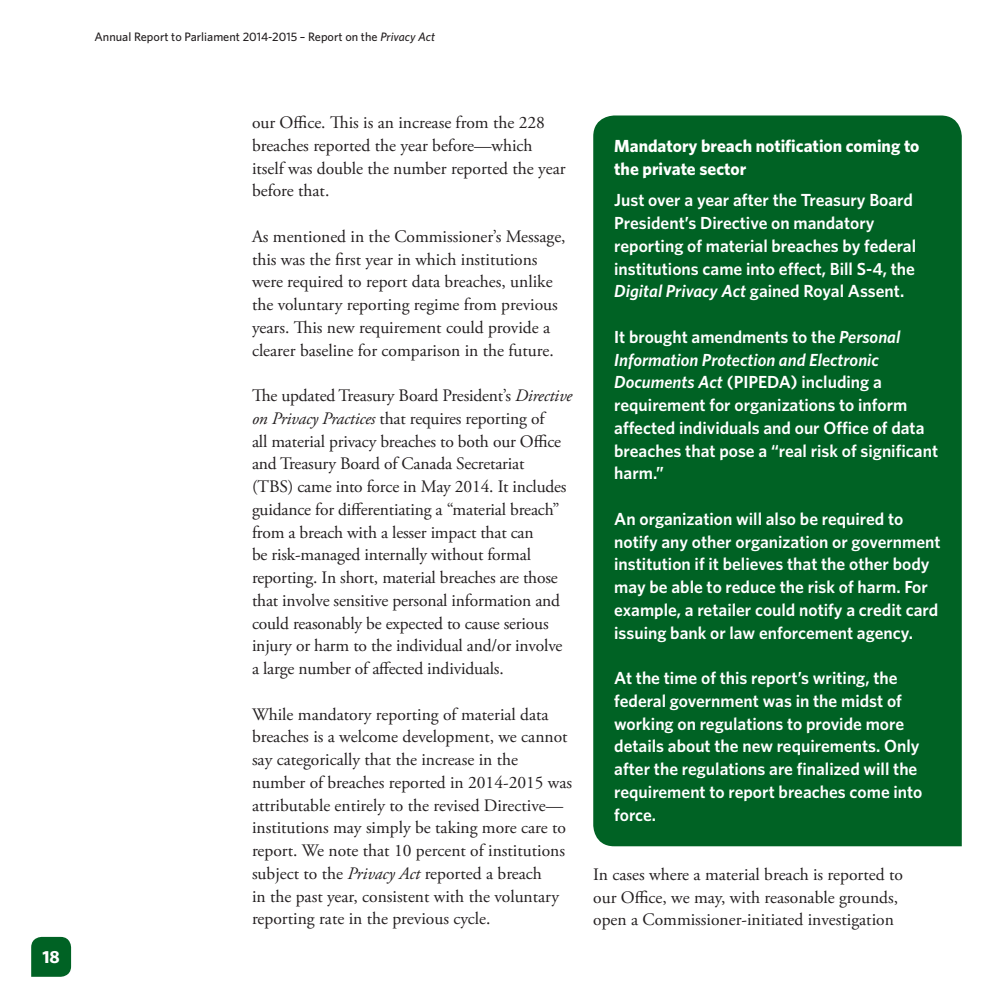
<style>
.page{position:relative;width:1008px;height:1008px;background:#fff}
.page>*{position:absolute;margin:0;border:0;box-sizing:border-box;transform-origin:0 0}
.t1{font:17.5px/22.8px "Adobe Garamond Pro";color:#231f20}
.t2{font:600 17.5px/22.8px "Whitney";color:#fff}
.Normal__Web{font:700 17.5px/22.8px "Whitney";color:#fff}
.t3{font:500 12.25px "Whitney";color:#231f20}
.s1{font-style:italic}
</style>
<div class="page">
<div style="left:593px;top:116px;width:369px;height:730px;background:#006224"></div>
<svg style="left:31px;top:937px;width:40px;height:40px;background:#0c692e"></svg>
<p class="Normal__Web" style="left:42px;top:945px;width:19px">18</p>
<p class="t3" style="left:94px;top:30px;width:342px">Annual Report to Parliament 2014-2015 – Report on the <span class="s1">Privacy Act</span></p>
<p class="t1" style="left:252px;top:112px;width:315px">our Office. This is an increase from the 228 breaches reported the year before—which itself was double the number reported the year before that.</p>
<p class="t1" style="left:252px;top:226px;width:315px">As mentioned in the Commissioner’s Message, this was the first year in which institutions were required to report data breaches, unlike the voluntary reporting regime from previous years. This new requirement could provide a clearer baseline for comparison in the future.</p>
<p class="t1" style="left:252px;top:385px;width:322px">The updated Treasury Board President’s <span class="s1">Directive on Privacy Practices</span> that requires reporting of<br>all material privacy breaches to both our Office and Treasury Board of Canada Secretariat<br>(TBS) came into force in May 2014. It includes guidance for differentiating a “material breach” from a breach with a lesser impact that can<br>be risk-managed internally without formal reporting. In short, material breaches are those that involve sensitive personal information and could reasonably be expected to cause serious injury or harm to the individual and/or involve a large number of affected individuals.</p>
<p class="t1" style="left:252px;top:703px;width:322px">While mandatory reporting of material data breaches is a welcome development, we cannot say categorically that the increase in the number of breaches reported in 2014-2015 was attributable entirely to the revised Directive— institutions may simply be taking more care to report. We note that 10 percent of institutions subject to the <span class="s1">Privacy Act</span> reported a breach<br>in the past year, consistent with the voluntary reporting rate in the previous cycle.</p>
<p class="Normal__Web" style="left:614px;top:134px;width:307px">Mandatory breach notification coming to the private sector</p>
<p class="t2" style="left:614px;top:189px;width:303px">Just over a year after the Treasury Board President’s Directive on mandatory reporting of material breaches by federal institutions came into effect, Bill S-4, the <span class="s1">Digital Privacy Act</span> gained Royal Assent.</p>
<p class="t2" style="left:614px;top:325px;width:325px">It brought amendments to the <span class="s1">Personal Information Protection and Electronic Documents Act</span> (PIPEDA) including a requirement for organizations to inform affected individuals and our Office of data breaches that pose a “real risk of significant harm.”</p>
<p class="t2" style="left:614px;top:507px;width:328px">An organization will also be required to notify any other organization or government institution if it believes that the other body may be able to reduce the risk of harm. For example, a retailer could notify a credit card issuing bank or law enforcement agency.</p>
<p class="t2" style="left:614px;top:666px;width:310px">At the time of this report’s writing, the federal government was in the midst of working on regulations to provide more details about the new requirements. Only after the regulations are finalized will the requirement to report breaches come into force.</p>
<p class="t1" style="left:593px;top:864px;width:311px">In cases where a material breach is reported to our Office, we may, with reasonable grounds, open a Commissioner-initiated investigation</p>
</div>
